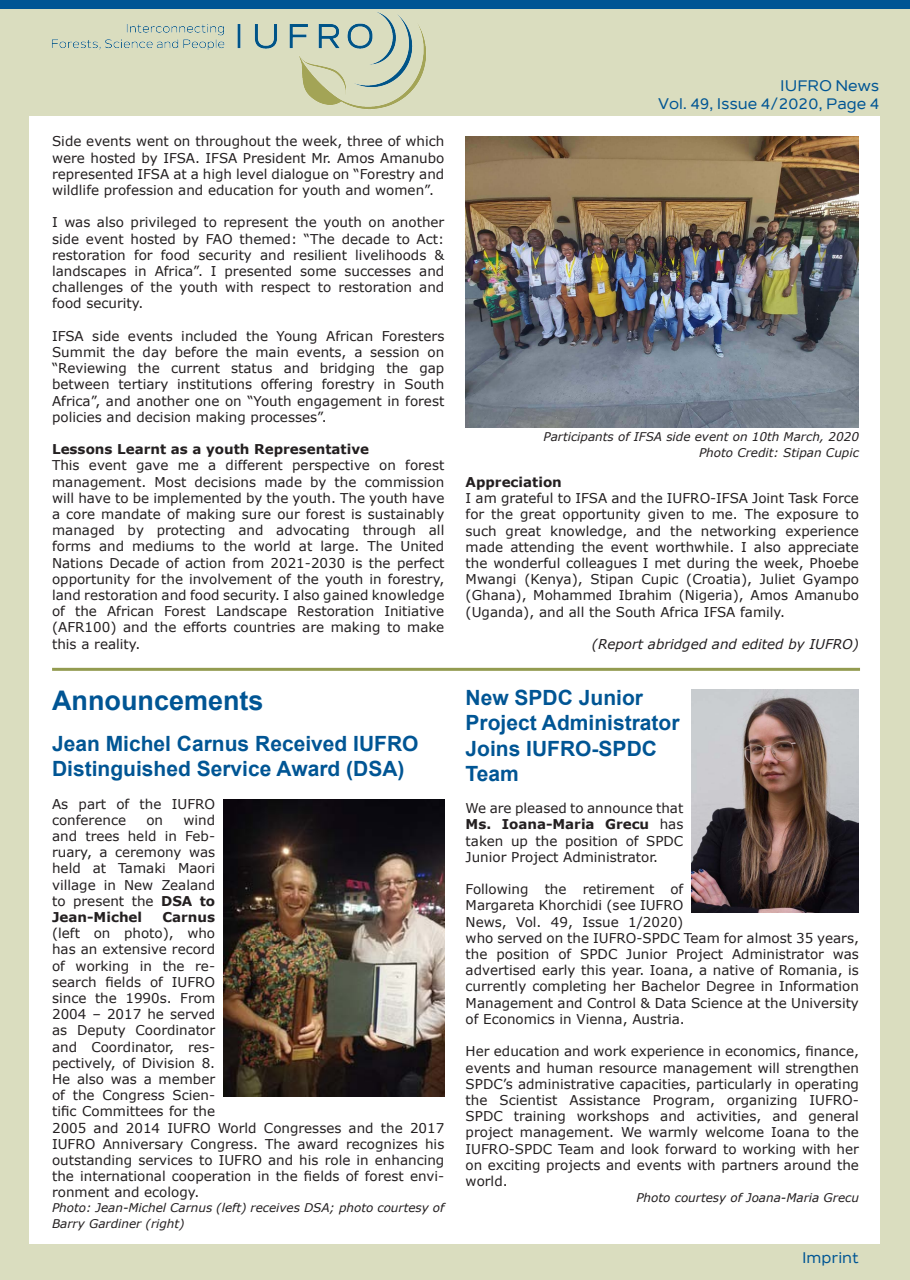
<style>
.page{position:relative;width:910px;height:1280px;background:#daddbf}
.page>*{position:absolute;margin:0;border:0;box-sizing:border-box;transform-origin:0 0}
.t1{font:700 27px "Arial";color:#005594}
.t2{font:700 21px/25.2px "Arial";color:#005594}
.t3{font:500 15px "Nolan";color:#005594}
.t4{font:13.5px/16.2px "Verdana";color:#231f20;text-align:justify}
.t5{font:700 13.5px "Verdana";color:#231f20}
.t6{font:italic 13.5px "Verdana";color:#231f20}
.t7{font:italic 12px/16.2px "Verdana";color:#231f20}
.s1{font-weight:700}
</style>
<div class="page">
<div style="left:30px;top:117px;width:850px;height:1127px;background:#fff"></div>
<img style="left:52px;top:12px;width:374px;height:97px">
<div style="left:0;top:0;width:910px;height:9px;background:#005594"></div>
<img style="left:466px;top:136px;width:393px;height:292px">
<hr style="left:52px;top:668px;width:808px;height:3px;background:#939b50">
<img style="left:224px;top:799px;width:220px;height:298px">
<img style="left:692px;top:690px;width:167px;height:222px">
<p class="t4" style="left:52px;top:133px;width:394px">Side events went on throughout the week, three of which were hosted by IFSA. IFSA President Mr. Amos Amanubo represented IFSA at a high level dialogue on “Forestry and wildlife profession and education for youth and women”.</p>
<p class="t4" style="left:52px;top:214px;width:394px">I was also privileged to represent the youth on another side event hosted by FAO themed: “The decade to Act: restoration for food security and resilient livelihoods &amp; landscapes in Africa”. I presented some successes and challenges of the youth with respect to restoration and food security.</p>
<p class="t4" style="left:52px;top:328px;width:394px">IFSA side events included the Young African Foresters Summit the day before the main events, a session on “Reviewing the current status and bridging the gap between tertiary institutions offering forestry in South Africa”, and another one on “Youth engagement in forest policies and decision making processes”.</p>
<p class="t5" style="left:52px;top:440px;width:318px">Lessons Learnt as a youth Representative</p>
<p class="t4" style="left:52px;top:457px;width:394px">This event gave me a different perspective on forest management. Most decisions made by the commission will have to be implemented by the youth. The youth have a core mandate of making sure our forest is sustainably managed by protecting and advocating through all forms and mediums to the world at large. The United Nations Decade of action from 2021-2030 is the perfect opportunity for the involvement of the youth in forestry, land restoration and food security. I also gained knowledge of the African Forest Landscape Restoration Initiative (AFR100) and the efforts countries are making to make this a reality.</p>
<p class="t1" style="left:52px;top:682px;width:213px">Announcements</p>
<p class="t2" style="left:52px;top:732px;width:368px">Jean Michel Carnus Received IUFRO<br>Distinguished Service Award (DSA)</p>
<p class="t4" style="left:52px;top:795px;width:165px">As part of the IUFRO conference</p>
<p class="t4" style="left:52px;top:812px;width:165px;text-indent:131px">wind and trees held in Feb&shy;ruary, a ceremony was held at Tamaki Maori village in New Zealand to present the <span class="s1">DSA to Jean-Michel</span></p>
<p class="t4" style="left:146px;top:812px;width:18px">on</p>
<p class="t4" style="left:52px;top:909px;width:394px;text-align:left;text-indent:110px"><span class="s1">Carnus<br></span>(left on photo), who<br>has an extensive record<br>of working in the re-<br>search fields of IUFRO<br>since the 1990s. From<br>2004 – 2017 he served<br>as Deputy Coordinator<br>and Coordinator, res-<br>pectively, of Division 8.<br>He also was a member<br>of the Congress Scien-<br>tific Committees for the<br>2005 and 2014 IUFRO World Congresses and the 2017<br>IUFRO Anniversary Congress. The award recognizes his outstanding services to IUFRO and his role in enhancing the international cooperation in the fields of forest envi&shy;ronment and ecology.</p>
<p class="t7" style="left:52px;top:1199px;width:394px">Photo: Jean-Michel Carnus (left) receives DSA; photo courtesy of<br>Barry Gardiner (right)</p>
<p class="t3" style="left:780px;top:77px;width:100px">IUFRO News</p>
<p class="t3" style="left:658px;top:95px;width:223px">Vol. 49, Issue 4/2020, Page 4</p>
<p class="t7" style="left:543px;top:429px;width:317px">Participants of IFSA side event on 10th March, 2020</p>
<p class="t7" style="left:699px;top:445px;width:161px">Photo Credit: Stipan Cupic</p>
<p class="t5" style="left:466px;top:472px;width:98px">Appreciation</p>
<p class="t4" style="left:466px;top:490px;width:395px">I am grateful to IFSA and the IUFRO-IFSA Joint Task Force for the great opportunity given to me. The exposure to such great knowledge, and the networking experience made attending the event worthwhile. I also appreciate the wonderful colleagues I met during the week, Phoebe Mwangi (Kenya), Stipan Cupic (Croatia), Juliet Gyampo (Ghana), Mohammed Ibrahim (Nigeria), Amos Amanubo (Uganda), and all the South Africa IFSA family.</p>
<p class="t6" style="left:592px;top:635px;width:269px">(Report abridged and edited by IUFRO)</p>
<p class="t2" style="left:466px;top:686px;width:215px">New SPDC Junior<br>Project Administrator<br>Joins IUFRO-SPDC<br>Team</p>
<p class="t4" style="left:466px;top:800px;width:219px">We are pleased to announce that <span class="s1">Ms. Ioana-Maria Grecu</span> has taken up the position of SPDC Junior Project Administrator.</p>
<p class="t4" style="left:466px;top:881px;width:395px;text-align:left">Following the retirement of<br>Margareta Khorchidi (see IUFRO<br>News, Vol. 49, Issue 1/2020)<br>who served on the IUFRO-SPDC Team for almost 35 years, the position of SPDC Junior Project Administrator was advertised early this year. Ioana, a native of Romania, is currently completing her Bachelor Degree in Information Management and Control &amp; Data Science at the University of Economics in Vienna, Austria.</p>
<p class="t4" style="left:466px;top:1043px;width:395px">Her education and work experience in economics, finance, events and human resource management will strengthen SPDC’s administrative capacities, particularly in operating the Scientist Assistance Program, organizing IUFRO-SPDC training workshops and activities, and general project management. We warmly welcome Ioana to the IUFRO-SPDC Team and look forward to working with her on exciting projects and events with partners around the world.</p>
<p class="t7" style="left:636px;top:1189px;width:224px">Photo courtesy of Joana-Maria Grecu</p>
<p class="t3" style="left:802px;top:1248px;width:58px">Imprint</p>
</div>
